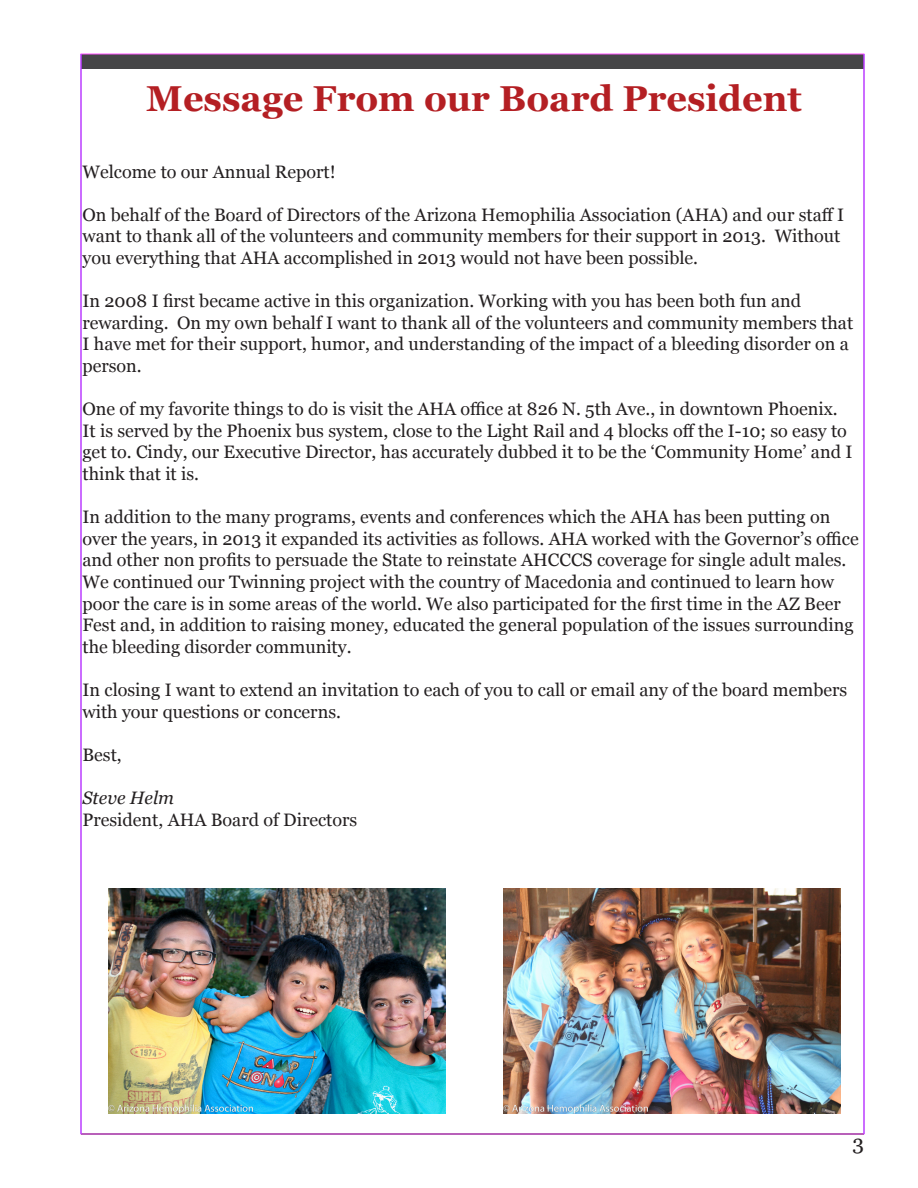
<style>
.page{position:relative;width:918px;height:1188px;background:#fff}
.page>*{position:absolute;margin:0;border:0;box-sizing:border-box;transform-origin:0 0}
.heading{font:700 36px "Georgia";color:#b41f23}
.t1{font:21px "Georgia";color:#231f20}
.body_copy{font:18px/21.6px "Georgia";color:#231f20}
.body_copy-2{font:italic 18px "Georgia";color:#231f20}
</style>
<div class="page">
<hr style="left:81px;top:1133px;width:783px;height:2px;background:#454547">
<div style="left:81px;top:54px;width:783px;height:15px;background:#454547"></div>
<img style="left:108px;top:889px;width:337px;height:225px">
<img style="left:504px;top:889px;width:337px;height:225px">
<hr style="left:81px;top:54px;width:1px;height:1080px;background:#93f">
<hr style="left:864px;top:54px;width:1px;height:1080px;background:#93f">
<p class="heading" style="left:146px;top:76px;width:657px">Message From our Board President</p>
<p class="body_copy" style="left:82px;top:161px;width:255px">Welcome to our Annual Report!</p>
<p class="body_copy" style="left:82px;top:204px;width:763px">On behalf of the Board of Directors of the Arizona Hemophilia Association (AHA) and our staff I want to thank all of the volunteers and community members for their support in 2013. Without you everything that AHA accomplished in 2013 would not have been possible.</p>
<p class="body_copy" style="left:82px;top:291px;width:772px">In 2008 I first became active in this organization. Working with you has been both fun and rewarding. On my own behalf I want to thank all of the volunteers and community members that I have met for their support, humor, and understanding of the impact of a bleeding disorder on a person.</p>
<p class="body_copy" style="left:82px;top:399px;width:771px">One of my favorite things to do is visit the AHA office at 826 N. 5th Ave., in downtown Phoenix.<br>It is served by the Phoenix bus system, close to the Light Rail and 4 blocks off the I-10; so easy to get to. Cindy, our Executive Director, has accurately dubbed it to be the ‘Community Home’ and I think that it is.</p>
<p class="body_copy" style="left:82px;top:507px;width:778px">In addition to the many programs, events and conferences which the AHA has been putting on over the years, in 2013 it expanded its activities as follows. AHA worked with the Governor’s office and other non profits to persuade the State to reinstate AHCCCS coverage for single adult males.<br>We continued our Twinning project with the country of Macedonia and continued to learn how poor the care is in some areas of the world. We also participated for the first time in the AZ Beer Fest and, in addition to raising money, educated the general population of the issues surrounding the bleeding disorder community.</p>
<p class="body_copy" style="left:82px;top:679px;width:766px">In closing I want to extend an invitation to each of you to call or email any of the board members with your questions or concerns.</p>
<p class="body_copy" style="left:82px;top:744px;width:41px">Best,</p>
<p class="body_copy-2" style="left:82px;top:786px;width:93px">Steve Helm</p>
<p class="body_copy" style="left:82px;top:809px;width:276px">President, AHA Board of Directors</p>
<p class="t1" style="left:852px;top:1130px;width:13px">3</p>
</div>
